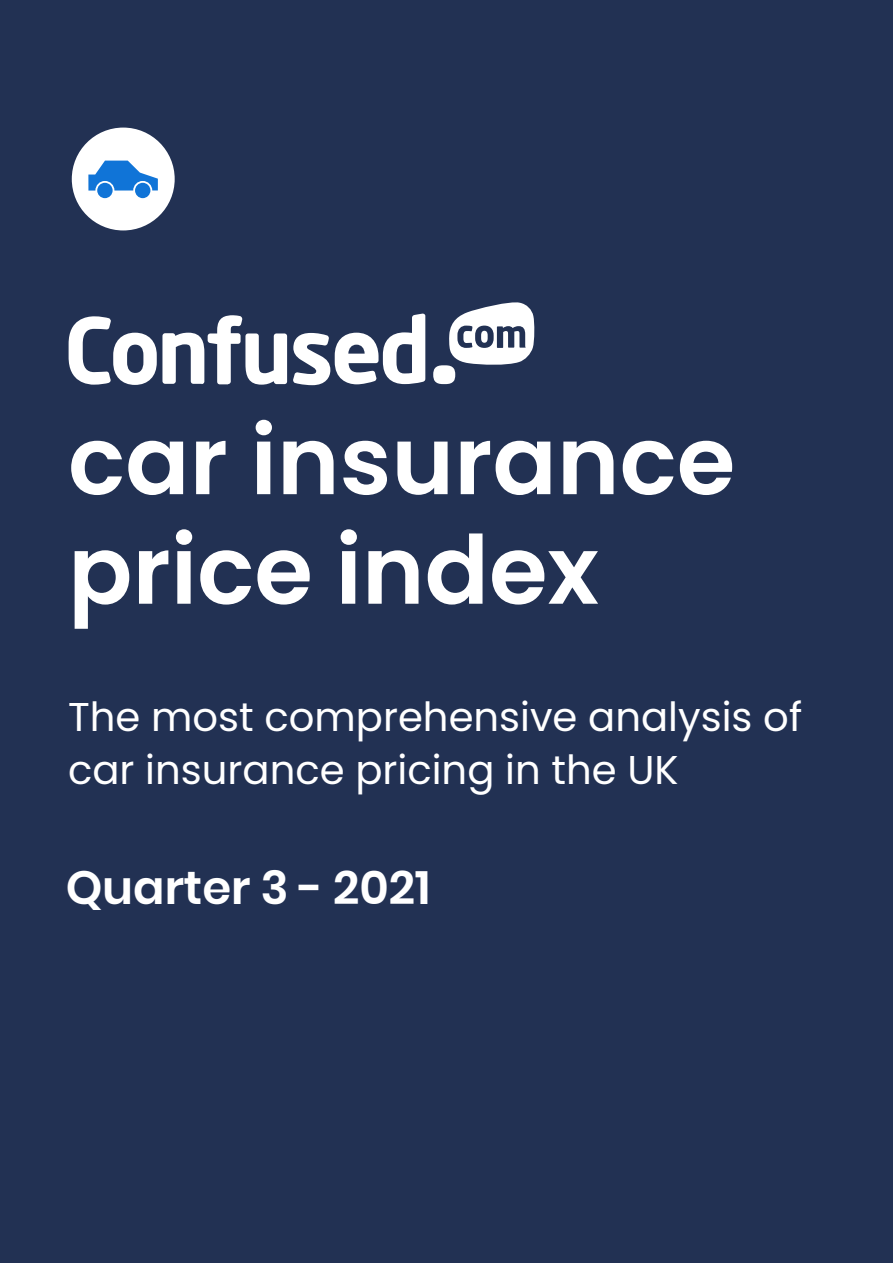
<style>
.page{position:relative;width:893px;height:1263px;background:#223153}
.page>*{position:absolute;margin:0;border:0;box-sizing:border-box;transform-origin:0 0}
.t1{font:600 94.95px/109.5px "Poppins";color:#fff}
.Heading_Style_white{font:600 46.5px "Poppins";color:#fff}
.t2{font:40.2px/52.5px "Poppins";color:#fff}
</style>
<div class="page">
<div style="left:72px;top:128px;width:103px;height:102px;background:#fff;border-radius:50%"></div>
<svg style="left:88px;top:161px;width:70px;height:30px"></svg>
<div style="left:96px;top:182px;width:18px;height:17px;background:#1074d7;border-radius:50%"></div>
<div style="left:95px;top:181px;width:19px;height:19px;border:2px solid #fff;border-radius:50%"></div>
<div style="left:134px;top:182px;width:17px;height:17px;background:#1074d7;border-radius:50%"></div>
<div style="left:133px;top:181px;width:19px;height:19px;border:2px solid #fff;border-radius:50%"></div>
<svg style="left:433px;top:302px;width:102px;height:82px"></svg>
<svg style="left:68px;top:313px;width:358px;height:72px"></svg>
<p class="t1" style="left:68px;top:407px;width:669px">car insurance price index</p>
<p class="t2" style="left:68px;top:691px;width:736px">The most comprehensive analysis of car insurance pricing in the UK</p>
<p class="Heading_Style_white" style="left:66px;top:860px;width:366px">Quarter 3 - 2021</p>
</div>
